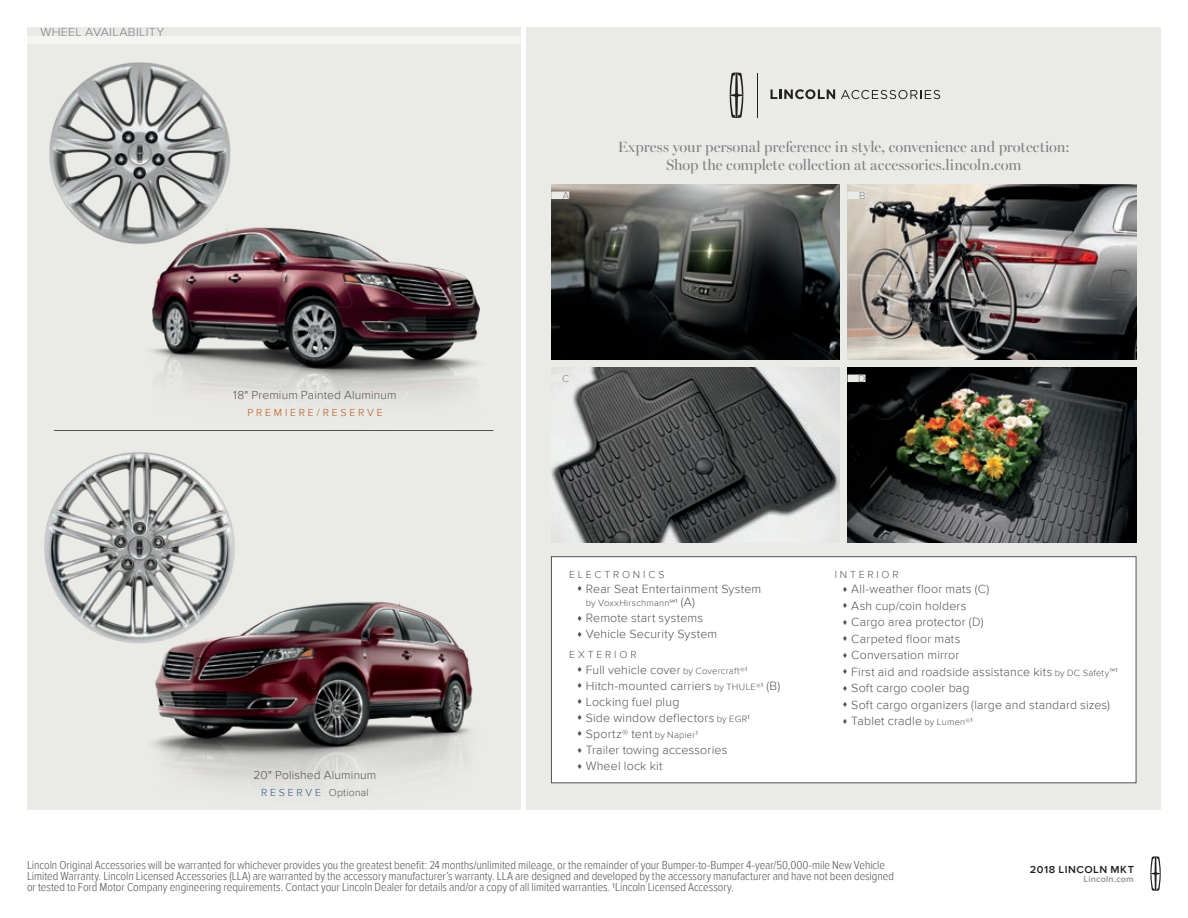
<style>
.page{position:relative;width:1188px;height:918px;background:#fff}
.page>*{position:absolute;margin:0;border:0;box-sizing:border-box;transform-origin:0 0}
.t1{font:15px/18px "Miller Banner";color:#7d7f82;text-align:center}
.t2{font:300 12.3px "Proxima Nova";letter-spacing:.015em;color:#535355}
.t3{font:300 12px/11.2px "Proxima Nova Cond";letter-spacing:-.005em;color:#535355}
.t4{font:300 12px "Proxima Nova";letter-spacing:.015em;color:#535355}
.t5{font:300 12px "Proxima Nova";letter-spacing:.025em;color:#7d7f82;scale:1.05 1}
.t6{font:300 10.5px "Proxima Nova";letter-spacing:.26em;color:#535355}
.t7{font:300 10.5px "Proxima Nova";letter-spacing:.27em;color:#ba5619}
.t8{font:300 10.5px "Proxima Nova";letter-spacing:.02em;color:#535355}
.t9{font:600 10.5px "Proxima Nova";letter-spacing:.05em;color:#231f20;scale:1.04 1}
.t10{font:300 10.5px "Proxima Nova";color:#7d7f82}
.t11{font:300 9.3px "Proxima Nova";letter-spacing:.02em;color:#535355}
.t12{font:700 9px "Proxima Nova";letter-spacing:.02em;color:#9d9fa2}
.s1{color:#315b81}
.s2{font-size:12.3px}
.s3{font-size:9.3px}
</style>
<div class="page">
<div style="left:526px;top:27px;width:635px;height:783px;background:#eaeae7"></div>
<div style="left:27px;top:27px;width:493px;height:783px;background:#eaeae7"></div>
<svg style="left:1150px;top:856px;width:11px;height:35px"></svg>
<svg style="left:730px;top:73px;width:13px;height:45px"></svg>
<hr style="left:757px;top:73px;width:1px;height:44px;background:#231f20">
<svg style="left:771px;top:89px;width:64px;height:10px"></svg>
<svg style="left:841px;top:90px;width:99px;height:9px"></svg>
<div style="left:551px;top:556px;width:585px;height:227px;background:#fff;border:1px solid #535355"></div>
<img style="left:551px;top:184px;width:289px;height:176px">
<div style="left:551px;top:192px;width:18px;height:7px;background:#eaeae7"></div>
<img style="left:551px;top:368px;width:289px;height:175px">
<div style="left:551px;top:375px;width:18px;height:7px;background:#eaeae7"></div>
<img style="left:848px;top:184px;width:288px;height:176px">
<div style="left:848px;top:192px;width:18px;height:7px;background:#eaeae7"></div>
<img style="left:848px;top:368px;width:288px;height:175px">
<div style="left:848px;top:375px;width:18px;height:7px;background:#eaeae7"></div>
<div style="left:27px;top:36px;width:493px;height:8px;background:#f4f4f3"></div>
<img style="left:49px;top:62px;width:182px;height:181px">
<img style="left:44px;top:452px;width:191px;height:190px">
<img style="left:126px;top:209px;width:368px;height:222px">
<img style="left:122px;top:561px;width:351px;height:225px">
<hr style="left:54px;top:430px;width:439px;height:1px;background:#535355">
<p class="t5" style="left:40px;top:25px;width:119px">WHEEL AVAILABILITY</p>
<p class="t4" style="left:233px;top:388px;width:165px">18" Premium Painted Aluminum</p>
<p class="t7" style="left:247px;top:406px;width:137px">PREMIERE/RESERVE</p>
<p class="t4" style="left:254px;top:768px;width:124px">20" Polished Aluminum</p>
<p class="t8" style="left:261px;top:787px;width:109px"><span class="s1">R E S E R V E</span> Optional</p>
<p class="t10" style="left:562px;top:189px;width:8px">A</p>
<p class="t1" style="left:618px;top:138px;width:453px">Express your personal preference in style, convenience and protection:<br>Shop the complete collection at accessories.lincoln.com</p>
<p class="t10" style="left:859px;top:189px;width:8px">B</p>
<p class="t10" style="left:562px;top:372px;width:9px">C</p>
<p class="t10" style="left:858px;top:372px;width:9px">D</p>
<p class="t6" style="left:569px;top:568px;width:97px">ELECTRONICS</p>
<p class="t2" style="left:577px;top:582px;width:186px">▲ Rear Seat Entertainment System</p>
<p class="t11" style="left:586px;top:598px;width:111px">by VoxxHirschmann<span class="s2">℠</span><sup>1</sup> <span class="s2">(A)</span></p>
<p class="t2" style="left:577px;top:611px;width:128px">▲ Remote start systems</p>
<p class="t2" style="left:577px;top:627px;width:142px">▲ Vehicle Security System</p>
<p class="t6" style="left:569px;top:649px;width:69px">EXTERIOR</p>
<p class="t2" style="left:577px;top:662px;width:172px">▲ Full vehicle cover <span class="s3">by Covercraft®</span><sup>1</sup></p>
<p class="t2" style="left:577px;top:679px;width:205px">▲ Hitch-mounted carriers <span class="s3">by THULE®</span><sup>1</sup> (B)</p>
<p class="t2" style="left:577px;top:695px;width:104px">▲ Locking fuel plug</p>
<p class="t2" style="left:577px;top:711px;width:174px">▲ Side window deflectors <span class="s3">by EGR</span><sup>1</sup></p>
<p class="t2" style="left:577px;top:727px;width:123px">▲ Sportz® tent <span class="s3">by Napier</span><sup>1</sup></p>
<p class="t2" style="left:577px;top:743px;width:152px">▲ Trailer towing accessories</p>
<p class="t2" style="left:577px;top:759px;width:87px">▲ Wheel lock kit</p>
<p class="t6" style="left:835px;top:568px;width:65px">INTERIOR</p>
<p class="t2" style="left:842px;top:582px;width:149px">▲ All-weather floor mats (C)</p>
<p class="t2" style="left:842px;top:599px;width:126px">▲ Ash cup/coin holders</p>
<p class="t2" style="left:842px;top:615px;width:143px">▲ Cargo area protector (D)</p>
<p class="t2" style="left:842px;top:632px;width:120px">▲ Carpeted floor mats</p>
<p class="t2" style="left:842px;top:648px;width:119px">▲ Conversation mirror</p>
<p class="t2" style="left:842px;top:665px;width:277px">▲ First aid and roadside assistance kits <span class="s3">by DC Safety</span>™<sup>1</sup></p>
<p class="t2" style="left:842px;top:681px;width:129px">▲ Soft cargo cooler bag</p>
<p class="t2" style="left:842px;top:698px;width:269px">▲ Soft cargo organizers (large and standard sizes)</p>
<p class="t2" style="left:842px;top:714px;width:132px">▲ Tablet cradle <span class="s3">by Lumen®</span><sup>1</sup></p>
<p class="t3" style="left:27px;top:859px;width:868px">Lincoln Original Accessories will be warranted for whichever provides you the greatest benefit: 24 months/unlimited mileage, or the remainder of your Bumper-to-Bumper 4-year/50,000-mile New Vehicle<br>Limited Warranty. Lincoln Licensed Accessories (LLA) are warranted by the accessory manufacturer’s warranty. LLA are designed and developed by the accessory manufacturer and have not been designed or tested to Ford Motor Company engineering requirements. Contact your Lincoln Dealer for details and/or a copy of all limited warranties. <sup>1</sup>Lincoln Licensed Accessory.</p>
<p class="t9" style="left:1030px;top:863px;width:102px">2018 LINCOLN MKT</p>
<p class="t12" style="left:1084px;top:873px;width:52px">Lincoln.com</p>
</div>
